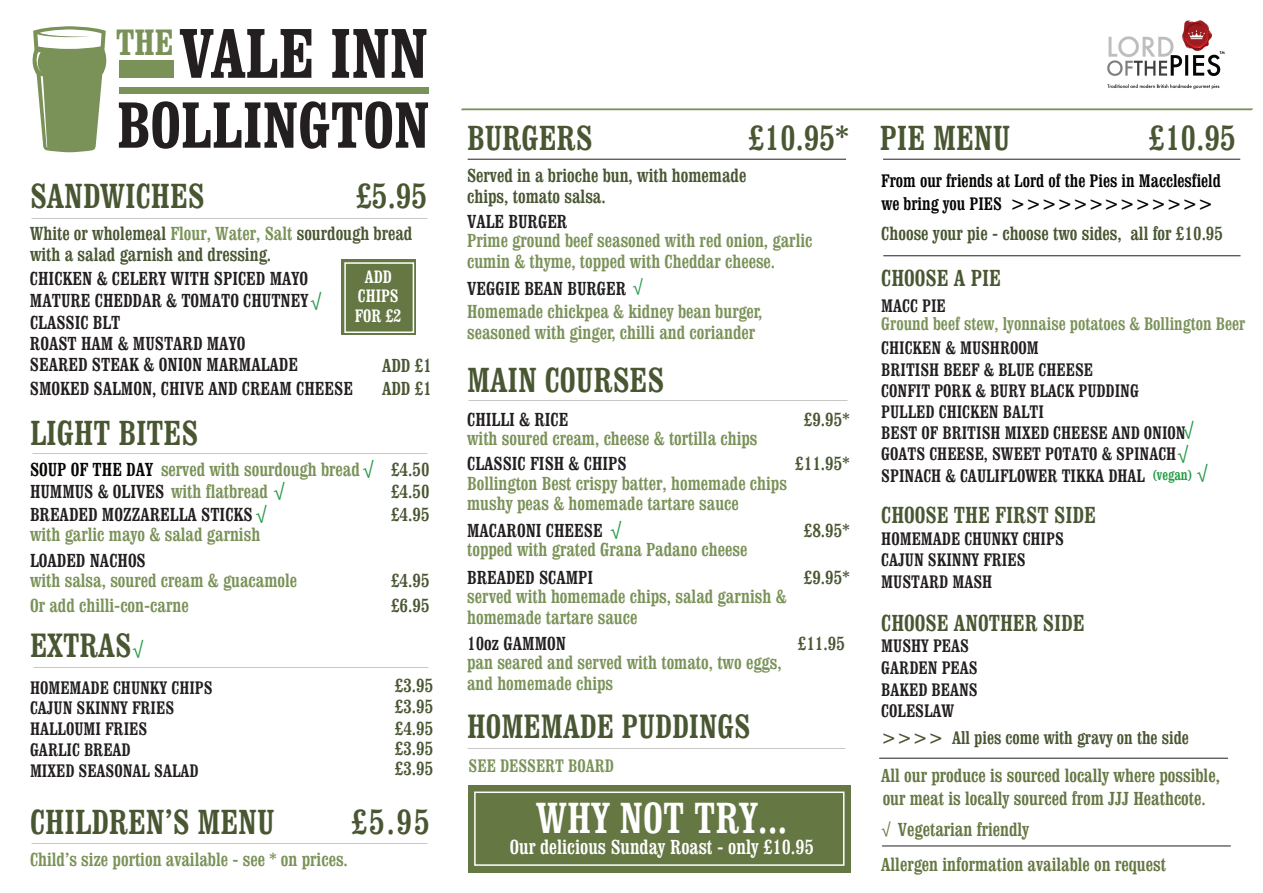
<style>
.page{position:relative;width:1263px;height:893px;background:#fff}
.page>*{position:absolute;margin:0;border:0;box-sizing:border-box;transform-origin:0 0}
.t1{font:700 condensed 68.85px "Clarendon BT";color:#231f20}
.t2{font:700 condensed 63.9px "Clarendon BT";color:#231f20}
.t3{font:condensed 45px "Clarendon BT";color:#fff}
.t4{font:700 condensed 36.15px "Clarendon BT";color:#7a9258}
.t5{font:condensed 36px "Clarendon BT";color:#495632}
.t6{font:condensed 34.8px "Clarendon BT";color:#495632}
.t7{font:condensed 24px "Clarendon BT";color:#495632}
.t8{font:condensed 21px "Clarendon BT";color:#fff}
.t9{font:condensed 19.5px/20.7px "Clarendon BT";color:#7a9258}
.t10{font:condensed 19.5px "Clarendon BT";color:#231f20}
.t11{font:condensed 19.5px/20.7px "Clarendon BT";color:#495632}
.t12{font:condensed 19.5px "Clarendon BT";color:#657742}
.t13{font:19.5px "Myriad Pro";color:#269a46}
.t14{font:condensed 18.75px/21.1px "Clarendon BT";color:#231f20}
.t15{font:condensed 18.75px/23px "Clarendon BT";color:#050504}
.t16{font:condensed 18.75px "Clarendon BT";color:#7a9258}
.t17{font:condensed 18.75px "Clarendon BT";color:#495632}
.t18{font:condensed 18.6px/19.5px "Clarendon BT";color:#fff;text-align:center}
.t19{font:condensed 15px "Clarendon BT";color:#269a46}
.s1{color:#7a9258}
.s2{font-family:"Myriad Pro";font-stretch:normal;color:#269a46}
.s3{color:#050504}
.s4{color:#231f20}
.s5{font-family:"Myriad Pro";font-stretch:normal;font-size:18px;color:#269a46}
.s6{font-family:"Myriad Pro";font-stretch:normal;font-size:19.5px;color:#269a46}
.s7{font-family:"Myriad Pro";font-stretch:normal;font-size:19.5px}
.s8{font-family:"Myriad Pro";font-stretch:normal;font-size:16.5px}
</style>
<div class="page">
<svg style="left:461px;top:108px;width:792px;height:2px"></svg>
<div style="left:119px;top:60px;width:54px;height:18px;background:#7a9258"></div>
<div style="left:119px;top:88px;width:309px;height:6px;background:#7a9258"></div>
<svg style="left:32px;top:26px;width:75px;height:126px"></svg>
<img style="left:1107px;top:20px;width:118px;height:70px">
<div style="left:341px;top:260px;width:75px;height:75px;background:#657742"></div>
<div style="left:344px;top:262px;width:70px;height:71px;border:2px solid #fff"></div>
<div style="left:468px;top:785px;width:383px;height:87px;background:#657742"></div>
<div style="left:474px;top:791px;width:370px;height:75px;border:2px solid #fff"></div>
<h1 class="t1" style="left:180px;top:11px;width:250px">VALE INN</h1>
<h3 class="t4" style="left:116px;top:20px;width:59px">THE</h3>
<h2 class="t2" style="left:117px;top:86px;width:314px">BOLLINGTON</h2>
<h3 class="t5" style="left:356px;top:173px;width:73px">£5.95</h3>
<p class="t11" style="left:30px;top:222px;width:384px">White or wholemeal <span class="s1">Flour, Water, Salt</span> sourdough bread with a salad garnish and dressing.</p>
<h3 class="t5" style="left:30px;top:173px;width:176px">SANDWICHES</h3>
<p class="t10" style="left:30px;top:267px;width:280px">CHICKEN &amp; CELERY WITH SPICED MAYO</p>
<p class="t10" style="left:30px;top:288px;width:293px">MATURE CHEDDAR &amp; TOMATO CHUTNEY<span class="s2">√</span></p>
<p class="t10" style="left:30px;top:332px;width:217px">ROAST HAM &amp; MUSTARD MAYO</p>
<p class="t10" style="left:30px;top:310px;width:92px">CLASSIC BLT</p>
<p class="t18" style="left:355px;top:266px;width:49px">ADD<br>CHIPS<br>FOR £2</p>
<p class="t10" style="left:30px;top:353px;width:270px">SEARED STEAK &amp; ONION MARMALADE</p>
<p class="t10" style="left:30px;top:376px;width:324px">SMOKED SALMON, CHIVE AND CREAM CHEESE</p>
<p class="t11" style="left:382px;top:353px;width:51px;line-height:23.5px">ADD £1<br>ADD £1</p>
<h3 class="t5" style="left:30px;top:410px;width:170px">LIGHT BITES</h3>
<p class="t9" style="left:30px;top:459px;width:345px"><span class="s3">SOUP OF THE DAY</span> served with sourdough bread <span class="s2">√</span></p>
<p class="t11" style="left:391px;top:459px;width:40px">£4.50</p>
<p class="t11" style="left:391px;top:504px;width:40px">£4.95</p>
<p class="t10" style="left:30px;top:479px;width:256px">HUMMUS &amp; OLIVES <span class="s1">with flatbread</span> <span class="s2">√</span></p>
<p class="t11" style="left:391px;top:480px;width:40px">£4.50</p>
<p class="t9" style="left:30px;top:504px;width:238px;line-height:20.1px"><span class="s4">BREADED MOZZARELLA STICKS</span><span class="s2">√ </span>with garlic mayo &amp; salad garnish</p>
<p class="t10" style="left:30px;top:549px;width:117px">LOADED NACHOS</p>
<p class="t9" style="left:30px;top:570px;width:269px">with salsa, soured cream &amp; guacamole</p>
<p class="t11" style="left:391px;top:570px;width:40px">£4.95</p>
<p class="t9" style="left:30px;top:594px;width:160px">Or add chilli-con-carne</p>
<p class="t11" style="left:391px;top:594px;width:40px">£6.95</p>
<h3 class="t6" style="left:30px;top:623px;width:103px">EXTRAS</h3>
<p class="t13" style="left:132px;top:638px;width:12px">√</p>
<p class="t14" style="left:30px;top:676px;width:184px">HOMEMADE CHUNKY CHIPS</p>
<p class="t14" style="left:30px;top:696px;width:146px">CAJUN SKINNY FRIES</p>
<p class="t14" style="left:30px;top:718px;width:119px">HALLOUMI FRIES</p>
<p class="t14" style="left:30px;top:739px;width:102px">GARLIC BREAD</p>
<p class="t14" style="left:30px;top:760px;width:170px">MIXED SEASONAL SALAD</p>
<p class="t11" style="left:395px;top:674px;width:40px">£3.95 £3.95</p>
<p class="t11" style="left:395px;top:738px;width:40px;line-height:20.2px">£3.95 £3.95</p>
<p class="t11" style="left:395px;top:717px;width:40px">£4.95</p>
<h3 class="t5" style="left:30px;top:799px;width:246px">CHILDREN’S MENU</h3>
<p class="t9" style="left:30px;top:849px;width:319px">Child’s size portion available - see * on prices.</p>
<h3 class="t5" style="left:351px;top:799px;width:80px">£5.95</h3>
<h3 class="t5" style="left:467px;top:116px;width:127px">BURGERS</h3>
<h3 class="t5" style="left:748px;top:116px;width:102px">£10.95*</h3>
<p class="t11" style="left:467px;top:165px;width:281px">Served in a brioche bun, with homemade chips, tomato salsa.</p>
<p class="t10" style="left:467px;top:209px;width:102px">VALE BURGER</p>
<p class="t9" style="left:467px;top:230px;width:347px">Prime ground beef seasoned with red onion, garlic cumin &amp; thyme, topped with Cheddar cheese.</p>
<p class="t9" style="left:467px;top:301px;width:297px">Homemade chickpea &amp; kidney bean burger, seasoned with ginger, chilli and coriander</p>
<p class="t10" style="left:467px;top:276px;width:177px">VEGGIE BEAN BURGER <span class="s5">√</span></p>
<h3 class="t5" style="left:467px;top:358px;width:199px">MAIN COURSES</h3>
<p class="t10" style="left:467px;top:407px;width:103px">CHILLI &amp; RICE</p>
<p class="t9" style="left:467px;top:428px;width:292px">with soured cream, cheese &amp; tortilla chips</p>
<p class="t10" style="left:467px;top:452px;width:161px">CLASSIC FISH &amp; CHIPS</p>
<p class="t9" style="left:467px;top:473px;width:321px">Bollington Best crispy batter, homemade chips</p>
<p class="t9" style="left:467px;top:493px;width:273px">mushy peas &amp; homemade tartare sauce</p>
<p class="t11" style="left:804px;top:409px;width:47px">£9.95*</p>
<p class="t11" style="left:795px;top:453px;width:56px">£11.95*</p>
<p class="t10" style="left:467px;top:519px;width:155px">MACARONI CHEESE <span class="s2">√</span></p>
<p class="t11" style="left:804px;top:520px;width:47px">£8.95*</p>
<p class="t9" style="left:467px;top:539px;width:282px">topped with grated Grana Padano cheese</p>
<p class="t10" style="left:467px;top:565px;width:128px">BREADED SCAMPI</p>
<p class="t11" style="left:804px;top:566px;width:47px">£9.95*</p>
<p class="t9" style="left:467px;top:586px;width:321px">served with homemade chips, salad garnish &amp;</p>
<p class="t9" style="left:467px;top:607px;width:172px">homemade tartare sauce</p>
<p class="t10" style="left:467px;top:631px;width:100px">10oz GAMMON</p>
<p class="t11" style="left:798px;top:632px;width:49px">£11.95</p>
<p class="t9" style="left:467px;top:652px;width:316px">pan seared and served with tomato, two eggs, and homemade chips</p>
<h3 class="t6" style="left:467px;top:704px;width:285px">HOMEMADE PUDDINGS</h3>
<p class="t16" style="left:469px;top:754px;width:147px">SEE DESSERT BOARD</p>
<h3 class="t3" style="left:537px;top:790px;width:252px">WHY NOT TRY...</h3>
<p class="t8" style="left:510px;top:834px;width:306px">Our delicious Sunday Roast - only £10.95</p>
<h3 class="t5" style="left:880px;top:116px;width:132px">PIE MENU</h3>
<h3 class="t5" style="left:1149px;top:116px;width:89px">£10.95</h3>
<p class="t15" style="left:881px;top:169px;width:341px">From our friends at Lord of the Pies in Macclesfield we bring you PIES &gt;&gt;&gt;&gt;&gt;&gt;&gt;&gt;&gt;&gt;&gt;&gt;&gt;</p>
<p class="t11" style="left:881px;top:223px;width:343px">Choose your pie - choose two sides, all for £10.95</p>
<p class="t7" style="left:881px;top:263px;width:121px">CHOOSE A PIE</p>
<p class="t14" style="left:881px;top:294px;width:66px">MACC PIE</p>
<p class="t16" style="left:881px;top:312px;width:365px">Ground beef stew, lyonnaise potatoes &amp; Bollington Beer</p>
<p class="t14" style="left:881px;top:337px;width:159px">CHICKEN &amp; MUSHROOM</p>
<p class="t14" style="left:881px;top:359px;width:308px">BRITISH BEEF &amp; BLUE CHEESE<br>CONFIT PORK &amp; BURY BLACK PUDDING<br>PULLED CHICKEN BALTI<br>BEST OF BRITISH MIXED CHEESE AND ONION<br>GOATS CHEESE, SWEET POTATO &amp; SPINACH<span class="s6">√<br></span>SPINACH &amp; CAULIFLOWER TIKKA DHAL</p>
<p class="t13" style="left:1182px;top:419px;width:12px">√</p>
<p class="t19" style="left:1152px;top:466px;width:57px">(vegan) <span class="s7">√</span></p>
<p class="t7" style="left:881px;top:500px;width:216px">CHOOSE THE FIRST SIDE</p>
<p class="t14" style="left:881px;top:527px;width:184px">HOMEMADE CHUNKY CHIPS<br>CAJUN SKINNY FRIES<br>MUSTARD MASH</p>
<p class="t7" style="left:881px;top:608px;width:205px">CHOOSE ANOTHER SIDE</p>
<p class="t14" style="left:881px;top:634px;width:98px;line-height:21.8px">MUSHY PEAS<br>GARDEN PEAS<br>BAKED BEANS<br>COLESLAW</p>
<p class="t17" style="left:881px;top:726px;width:309px">&gt;&gt;&gt;&gt; All pies come with gravy on the side</p>
<p class="t12" style="left:881px;top:764px;width:340px">All our produce is sourced locally where possible,</p>
<p class="t12" style="left:883px;top:786px;width:325px">our meat is locally sourced from JJJ Heathcote.</p>
<p class="t12" style="left:881px;top:817px;width:150px"><span class="s8">√</span> Vegetarian friendly</p>
<p class="t12" style="left:881px;top:852px;width:286px">Allergen information available on request</p>
</div>
